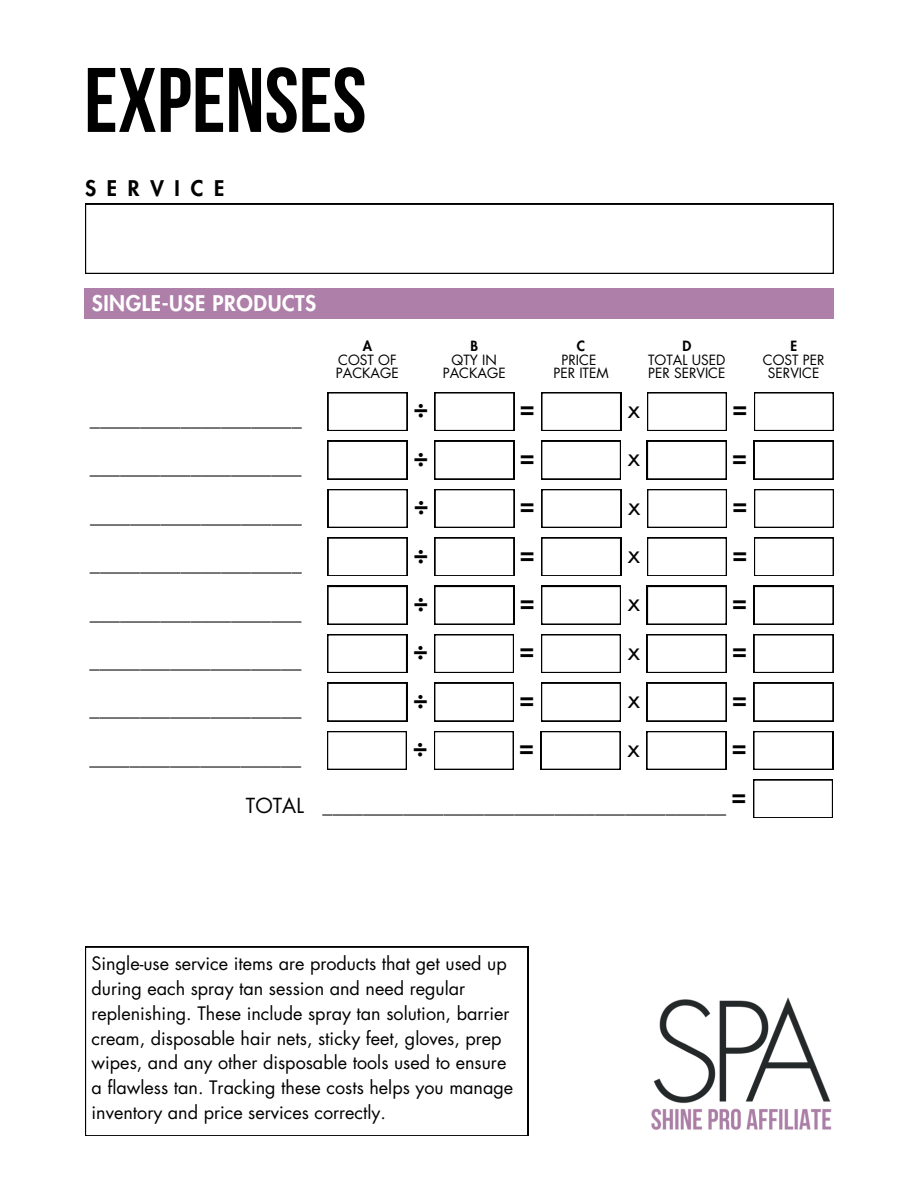
<style>
.page{position:relative;width:918px;height:1188px;background:#fff}
.page>*{position:absolute;margin:0;border:0;box-sizing:border-box;transform-origin:0 0}
.t1{font:700 91.35px "Bebas Neue";color:#000}
.t2{font:800 24.6px "Futura";color:#000}
.t3{font:24.6px "Futura";color:#000}
.t4{font:800 21px "Futura";letter-spacing:.025em;color:#fff}
.t5{font:800 21px "Futura";letter-spacing:.515em;color:#000}
.t6{font:20.25px "Futura";color:#000}
.t7{font:18px/24.8px "Futura";color:#000}
.t8{font:13.65px/13.6px "Futura";color:#000;text-align:center}
.t9{font:800 13.65px "Futura";color:#000}
</style>
<div class="page">
<svg style="left:85px;top:204px;width:749px;height:70px"></svg>
<div style="left:85px;top:289px;width:749px;height:30px;background:#ae7fa8"></div>
<svg style="left:328px;top:392px;width:79px;height:39px"></svg>
<svg style="left:435px;top:392px;width:79px;height:39px"></svg>
<svg style="left:541px;top:392px;width:80px;height:39px"></svg>
<svg style="left:647px;top:392px;width:80px;height:39px"></svg>
<svg style="left:754px;top:392px;width:80px;height:39px"></svg>
<svg style="left:328px;top:441px;width:79px;height:38px"></svg>
<svg style="left:434px;top:441px;width:80px;height:38px"></svg>
<svg style="left:541px;top:441px;width:80px;height:38px"></svg>
<svg style="left:647px;top:441px;width:80px;height:38px"></svg>
<svg style="left:754px;top:441px;width:80px;height:38px"></svg>
<svg style="left:328px;top:489px;width:79px;height:38px"></svg>
<svg style="left:435px;top:489px;width:79px;height:38px"></svg>
<svg style="left:542px;top:489px;width:79px;height:38px"></svg>
<svg style="left:647px;top:489px;width:80px;height:38px"></svg>
<svg style="left:754px;top:489px;width:80px;height:38px"></svg>
<svg style="left:328px;top:538px;width:79px;height:38px"></svg>
<svg style="left:435px;top:538px;width:79px;height:38px"></svg>
<svg style="left:541px;top:538px;width:80px;height:38px"></svg>
<svg style="left:647px;top:538px;width:80px;height:38px"></svg>
<svg style="left:754px;top:538px;width:80px;height:38px"></svg>
<svg style="left:328px;top:586px;width:79px;height:38px"></svg>
<svg style="left:434px;top:586px;width:80px;height:38px"></svg>
<svg style="left:541px;top:586px;width:80px;height:38px"></svg>
<svg style="left:647px;top:586px;width:80px;height:38px"></svg>
<svg style="left:754px;top:586px;width:80px;height:38px"></svg>
<svg style="left:327px;top:634px;width:80px;height:39px"></svg>
<svg style="left:434px;top:634px;width:80px;height:39px"></svg>
<svg style="left:541px;top:634px;width:80px;height:39px"></svg>
<svg style="left:647px;top:634px;width:80px;height:39px"></svg>
<svg style="left:754px;top:634px;width:79px;height:39px"></svg>
<svg style="left:327px;top:683px;width:80px;height:38px"></svg>
<svg style="left:434px;top:683px;width:80px;height:38px"></svg>
<svg style="left:541px;top:683px;width:80px;height:38px"></svg>
<svg style="left:647px;top:683px;width:80px;height:38px"></svg>
<svg style="left:754px;top:683px;width:79px;height:38px"></svg>
<svg style="left:327px;top:731px;width:80px;height:38px"></svg>
<svg style="left:434px;top:731px;width:80px;height:38px"></svg>
<svg style="left:541px;top:731px;width:80px;height:38px"></svg>
<svg style="left:647px;top:731px;width:79px;height:38px"></svg>
<svg style="left:753px;top:731px;width:80px;height:38px"></svg>
<svg style="left:753px;top:780px;width:80px;height:38px"></svg>
<img style="left:651px;top:997px;width:181px;height:133px">
<svg style="left:85px;top:947px;width:443px;height:189px"></svg>
<h4 class="t1" style="left:84px;top:63px;width:284px">EXPENSES</h4>
<h1 class="t5" style="left:85px;top:179px;width:141px">SERVICE</h1>
<h3 class="t4" style="left:92px;top:294px;width:226px">SINGLE-USE PRODUCTS</h3>
<p class="t6" style="left:90px;top:409px;width:213px">_____________________</p>
<p class="t6" style="left:90px;top:458px;width:213px">_____________________</p>
<p class="t6" style="left:90px;top:506px;width:213px">_____________________</p>
<p class="t6" style="left:90px;top:554px;width:213px">_____________________</p>
<p class="t6" style="left:90px;top:603px;width:213px">_____________________</p>
<p class="t6" style="left:90px;top:651px;width:213px">_____________________</p>
<p class="t6" style="left:90px;top:700px;width:213px">_____________________</p>
<p class="t6" style="left:89px;top:748px;width:213px">_____________________</p>
<h2 class="t9" style="left:363px;top:339px;width:11px">A</h2>
<h2 class="t8" style="left:336px;top:354px;width:64px;text-align:left">COST OF<br>PACKAGE</h2>
<p class="t9" style="left:470px;top:339px;width:9px">B</p>
<p class="t8" style="left:443px;top:354px;width:64px">QTY IN<br>PACKAGE</p>
<p class="t9" style="left:577px;top:339px;width:10px">C</p>
<p class="t8" style="left:562px;top:354px;width:36px">PRICE</p>
<p class="t8" style="left:553px;top:368px;width:57px">PER ITEM</p>
<p class="t9" style="left:682px;top:339px;width:10px">D</p>
<p class="t8" style="left:648px;top:354px;width:79px">TOTAL USED</p>
<p class="t8" style="left:648px;top:368px;width:79px">PER SERVICE</p>
<p class="t2" style="left:414px;top:397px;width:16px">÷</p>
<p class="t2" style="left:520px;top:397px;width:16px">=</p>
<p class="t3" style="left:628px;top:398px;width:14px">x</p>
<p class="t2" style="left:733px;top:397px;width:16px">=</p>
<p class="t2" style="left:414px;top:445px;width:16px">÷</p>
<p class="t2" style="left:520px;top:445px;width:16px">=</p>
<p class="t3" style="left:628px;top:446px;width:14px">x</p>
<p class="t2" style="left:733px;top:445px;width:16px">=</p>
<p class="t2" style="left:414px;top:493px;width:16px">÷</p>
<p class="t2" style="left:520px;top:493px;width:16px">=</p>
<p class="t3" style="left:628px;top:494px;width:14px">x</p>
<p class="t2" style="left:733px;top:493px;width:16px">=</p>
<p class="t2" style="left:414px;top:542px;width:16px">÷</p>
<p class="t2" style="left:520px;top:542px;width:16px">=</p>
<p class="t3" style="left:628px;top:543px;width:14px">x</p>
<p class="t2" style="left:733px;top:542px;width:16px">=</p>
<p class="t2" style="left:414px;top:590px;width:16px">÷</p>
<p class="t2" style="left:520px;top:590px;width:16px">=</p>
<p class="t3" style="left:628px;top:591px;width:14px">x</p>
<p class="t2" style="left:733px;top:590px;width:16px">=</p>
<p class="t2" style="left:414px;top:639px;width:16px">÷</p>
<p class="t2" style="left:520px;top:639px;width:16px">=</p>
<p class="t3" style="left:628px;top:640px;width:14px">x</p>
<p class="t2" style="left:732px;top:639px;width:16px">=</p>
<p class="t2" style="left:414px;top:687px;width:16px">÷</p>
<p class="t2" style="left:520px;top:687px;width:16px">=</p>
<p class="t3" style="left:628px;top:688px;width:14px">x</p>
<p class="t2" style="left:732px;top:687px;width:16px">=</p>
<p class="t2" style="left:413px;top:735px;width:16px">÷</p>
<p class="t2" style="left:520px;top:735px;width:16px">=</p>
<p class="t3" style="left:627px;top:736px;width:14px">x</p>
<p class="t2" style="left:732px;top:735px;width:16px">=</p>
<p class="t6" style="left:246px;top:796px;width:482px">TOTAL ________________________________________</p>
<p class="t2" style="left:732px;top:784px;width:16px">=</p>
<p class="t9" style="left:790px;top:339px;width:8px">E</p>
<p class="t8" style="left:763px;top:354px;width:63px">COST PER<br>SERVICE</p>
<p class="t7" style="left:92px;top:953px;width:423px">Single-use service items are products that get used up during each spray tan session and need regular replenishing. These include spray tan solution, barrier cream, disposable hair nets, sticky feet, gloves, prep wipes, and any other disposable tools used to ensure a flawless tan. Tracking these costs helps you manage inventory and price services correctly.</p>
</div>
